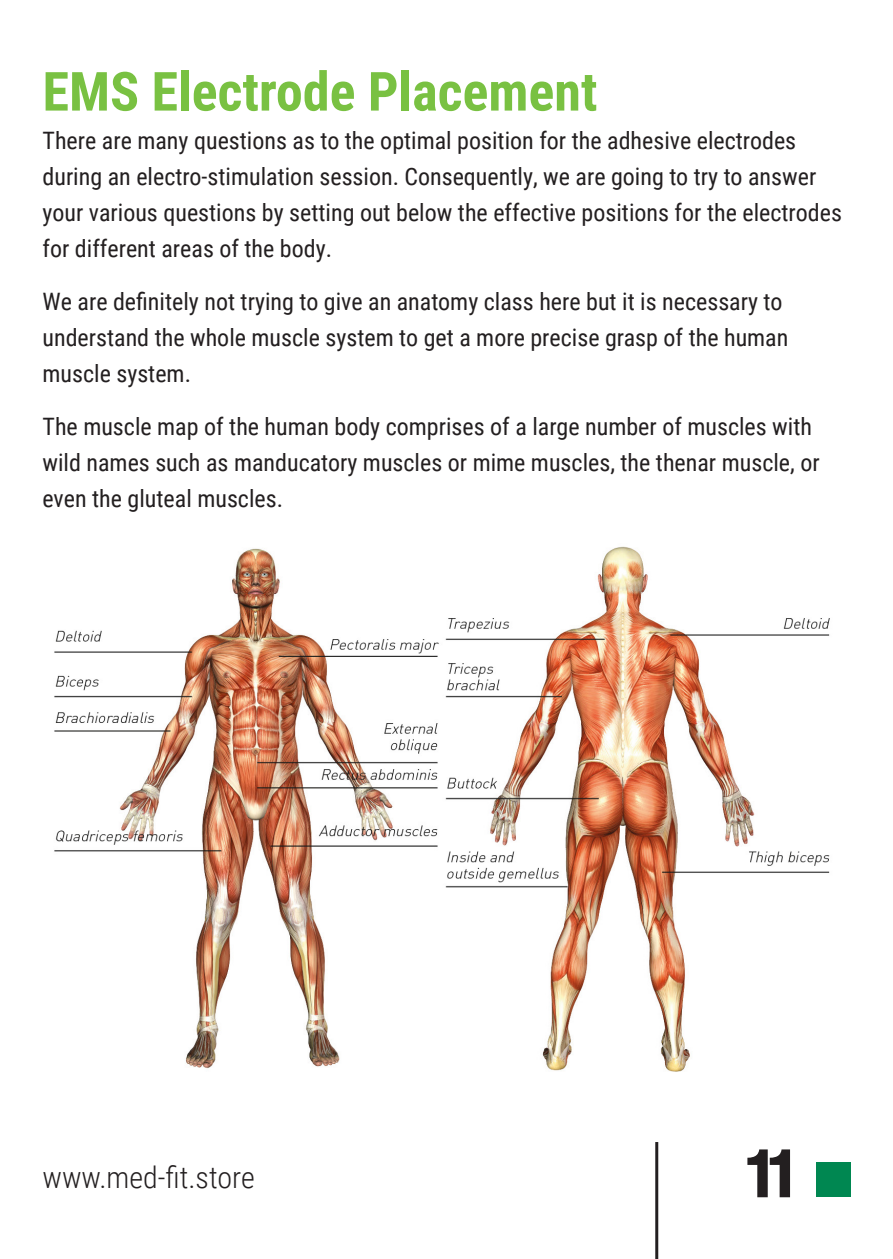
<style>
.page{position:relative;width:893px;height:1259px;background:#fff}
.page>*{position:absolute;margin:0;border:0;box-sizing:border-box;transform-origin:0 0}
.t1{font:700 72px "Coolvetica Rg";color:#231f20}
.Heading{font:700 54px "Roboto Condensed";color:#79c142}
.t2{font:300 30px "Roboto Condensed";color:#231f20}
.Paragraph_Style_1{font:24px/36px "Roboto Condensed";color:#231f20}
</style>
<div class="page">
<div style="left:816px;top:1162px;width:34px;height:34px;background:#008751"></div>
<hr style="left:655px;top:1142px;width:3px;height:117px;background:#231f20">
<img style="left:54px;top:546px;width:776px;height:526px">
<p class="Heading" style="left:43px;top:54px;width:556px">EMS Electrode Placement</p>
<p class="Paragraph_Style_1" style="left:43px;top:121px;width:801px">There are many questions as to the optimal position for the adhesive electrodes during an electro-stimulation session. Consequently, we are going to try to answer your various questions by setting out below the effective positions for the electrodes for different areas of the body.</p>
<p class="Paragraph_Style_1" style="left:43px;top:282px;width:747px">We are definitely not trying to give an anatomy class here but it is necessary to understand the whole muscle system to get a more precise grasp of the human muscle system.</p>
<p class="Paragraph_Style_1" style="left:43px;top:407px;width:779px">The muscle map of the human body comprises of a large number of muscles with wild names such as manducatory muscles or mime muscles, the thenar muscle, or even the gluteal muscles.</p>
<p class="t2" style="left:43px;top:1156px;width:214px">www.med-fit.store</p>
<h1 class="t1" style="left:747px;top:1130px;width:46px">11</h1>
</div>
